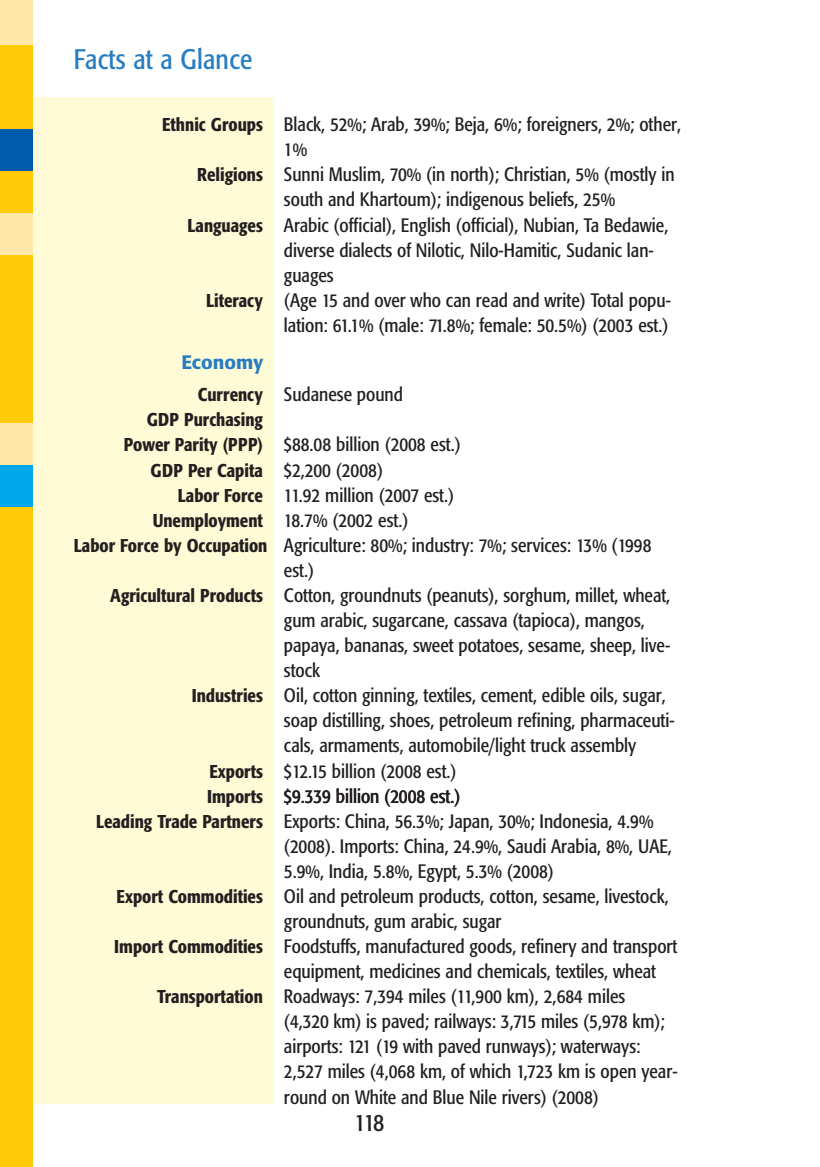
<style>
.page{position:relative;width:820px;height:1167px;background:#fff}
.page>*{position:absolute;margin:0;border:0;box-sizing:border-box;transform-origin:0 0}
.t1{font:condensed 28px "Formata";letter-spacing:.01em;color:#277dc1}
.t2{font:condensed 24.5px "Formata";color:#231f20}
.t3{font:condensed 19.25px/32px "Formata";color:#231f20}
.t4{font:500 condensed 18.38px "Formata";color:#231f20}
.s1{font-weight:500;font-size:18.38px}
.s2{font-weight:500;font-stretch:normal;color:#277dc1}
.s3{font-weight:400;font-size:19.25px}
</style>
<div class="page">
<div style="left:0;top:97px;width:273px;height:1006px;background:#fffbd6"></div>
<div style="left:0;top:0;width:33px;height:45px;background:#ffe7a7"></div>
<div style="left:0;top:45px;width:33px;height:42px;background:#feca0a"></div>
<div style="left:0;top:87px;width:33px;height:42px;background:#feca0a"></div>
<div style="left:0;top:129px;width:33px;height:42px;background:#015aaa"></div>
<div style="left:0;top:171px;width:33px;height:42px;background:#feca0a"></div>
<div style="left:0;top:213px;width:33px;height:42px;background:#ffe7a7"></div>
<div style="left:0;top:255px;width:33px;height:42px;background:#feca0a"></div>
<div style="left:0;top:297px;width:33px;height:42px;background:#feca0a"></div>
<div style="left:0;top:339px;width:33px;height:42px;background:#feca0a"></div>
<div style="left:0;top:381px;width:33px;height:42px;background:#feca0a"></div>
<div style="left:0;top:423px;width:33px;height:42px;background:#ffe7a7"></div>
<div style="left:0;top:465px;width:33px;height:42px;background:#00a7e9"></div>
<div style="left:0;top:507px;width:33px;height:42px;background:#feca0a"></div>
<div style="left:0;top:549px;width:33px;height:42px;background:#feca0a"></div>
<div style="left:0;top:591px;width:33px;height:42px;background:#feca0a"></div>
<div style="left:0;top:633px;width:33px;height:42px;background:#feca0a"></div>
<div style="left:0;top:675px;width:33px;height:42px;background:#feca0a"></div>
<div style="left:0;top:717px;width:33px;height:42px;background:#feca0a"></div>
<div style="left:0;top:759px;width:33px;height:42px;background:#feca0a"></div>
<div style="left:0;top:801px;width:33px;height:42px;background:#feca0a"></div>
<div style="left:0;top:843px;width:33px;height:42px;background:#feca0a"></div>
<div style="left:0;top:885px;width:33px;height:42px;background:#feca0a"></div>
<div style="left:0;top:927px;width:33px;height:42px;background:#feca0a"></div>
<div style="left:0;top:969px;width:33px;height:42px;background:#feca0a"></div>
<div style="left:0;top:1011px;width:33px;height:42px;background:#feca0a"></div>
<div style="left:0;top:1053px;width:33px;height:42px;background:#feca0a"></div>
<div style="left:0;top:1095px;width:33px;height:42px;background:#feca0a"></div>
<div style="left:0;top:1137px;width:33px;height:29px;background:#feca0a"></div>
<p class="t1" style="left:74px;top:42px;width:180px">Facts at a Glance</p>
<p class="t3" style="left:162px;top:109px;width:520px"><span class="s1">Ethnic Groups</span> Black, 52%; Arab, 39%; Beja, 6%; foreigners, 2%; other,</p>
<p class="t3" style="left:284px;top:134px;width:25px">1%</p>
<p class="t3" style="left:197px;top:159px;width:479px"><span class="s1">Religions</span> Sunni Muslim, 70% (in north); Christian, 5% (mostly in</p>
<p class="t3" style="left:284px;top:184px;width:333px">south and Khartoum); indigenous beliefs, 25%</p>
<p class="t3" style="left:188px;top:209px;width:482px"><span class="s1">Languages</span> Arabic (official), English (official), Nubian, Ta Bedawie,</p>
<p class="t3" style="left:284px;top:234px;width:371px">diverse dialects of Nilotic, Nilo-Hamitic, Sudanic lan-</p>
<p class="t3" style="left:284px;top:259px;width:51px">guages</p>
<p class="t3" style="left:206px;top:284px;width:466px"><span class="s1">Literacy</span> (Age 15 and over who can read and write) Total popu-</p>
<p class="t3" style="left:284px;top:309px;width:386px">lation: 61.1% (male: 71.8%; female: 50.5%) (2003 est.)</p>
<p class="t3" style="left:198px;top:346px;width:207px;text-indent:-16px"><span class="s2">Economy<br></span><span class="s1">Currency</span> Sudanese pound</p>
<p class="t4" style="left:147px;top:408px;width:118px">GDP Purchasing</p>
<p class="t3" style="left:124px;top:429px;width:338px"><span class="s1">Power Parity (PPP)</span> $88.08 billion (2008 est.)</p>
<p class="t4" style="left:151px;top:459px;width:234px">GDP Per Capita <span class="s3">$2,200 (2008)</span></p>
<p class="t3" style="left:178px;top:479px;width:278px"><span class="s1">Labor Force</span> 11.92 million (2007 est.)</p>
<p class="t3" style="left:153px;top:504px;width:257px"><span class="s1">Unemployment</span> 18.7% (2002 est.)</p>
<p class="t3" style="left:74px;top:529px;width:579px"><span class="s1">Labor Force by Occupation</span> Agriculture: 80%; industry: 7%; services: 13% (1998</p>
<p class="t3" style="left:284px;top:554px;width:32px">est.)</p>
<p class="t3" style="left:110px;top:579px;width:561px"><span class="s1">Agricultural Products</span> Cotton, groundnuts (peanuts), sorghum, millet, wheat,</p>
<p class="t3" style="left:284px;top:604px;width:362px">gum arabic, sugarcane, cassava (tapioca), mangos,</p>
<p class="t3" style="left:284px;top:629px;width:388px">papaya, bananas, sweet potatoes, sesame, sheep, live-</p>
<p class="t3" style="left:284px;top:654px;width:38px">stock</p>
<p class="t3" style="left:192px;top:679px;width:476px"><span class="s1">Industries</span> Oil, cotton ginning, textiles, cement, edible oils, sugar,</p>
<p class="t3" style="left:284px;top:704px;width:392px">soap distilling, shoes, petroleum refining, pharmaceuti-</p>
<p class="t3" style="left:284px;top:729px;width:354px">cals, armaments, automobile/light truck assembly</p>
<p class="t3" style="left:209px;top:754px;width:249px"><span class="s1">Exports</span> $12.15 billion (2008 est.)</p>
<p class="t3" style="left:207px;top:779px;width:255px"><span class="s1">Imports</span> $9.339 billion (2008 est.)</p>
<p class="t3" style="left:96px;top:805px;width:559px"><span class="s1">Leading Trade Partners</span> Exports: China, 56.3%; Japan, 30%; Indonesia, 4.9%</p>
<p class="t3" style="left:284px;top:830px;width:389px">(2008). Imports: China, 24.9%, Saudi Arabia, 8%, UAE,</p>
<p class="t3" style="left:284px;top:855px;width:271px">5.9%, India, 5.8%, Egypt, 5.3% (2008)</p>
<p class="t3" style="left:117px;top:880px;width:553px"><span class="s1">Export Commodities</span> Oil and petroleum products, cotton, sesame, livestock,</p>
<p class="t3" style="left:284px;top:905px;width:219px">groundnuts, gum arabic, sugar</p>
<p class="t3" style="left:114px;top:930px;width:564px"><span class="s1">Import Commodities</span> Foodstuffs, manufactured goods, refinery and transport</p>
<p class="t3" style="left:284px;top:955px;width:373px">equipment, medicines and chemicals, textiles, wheat</p>
<p class="t3" style="left:157px;top:980px;width:469px"><span class="s1">Transportation</span> Roadways: 7,394 miles (11,900 km), 2,684 miles</p>
<p class="t3" style="left:284px;top:1005px;width:382px">(4,320 km) is paved; railways: 3,715 miles (5,978 km);</p>
<p class="t3" style="left:284px;top:1030px;width:358px">airports: 121 (19 with paved runways); waterways:</p>
<p class="t3" style="left:284px;top:1055px;width:395px">2,527 miles (4,068 km, of which 1,723 km is open year-</p>
<p class="t3" style="left:284px;top:1080px;width:316px">round on White and Blue Nile rivers) (2008)</p>
<p class="t2" style="left:354px;top:1107px;width:32px">118</p>
</div>
